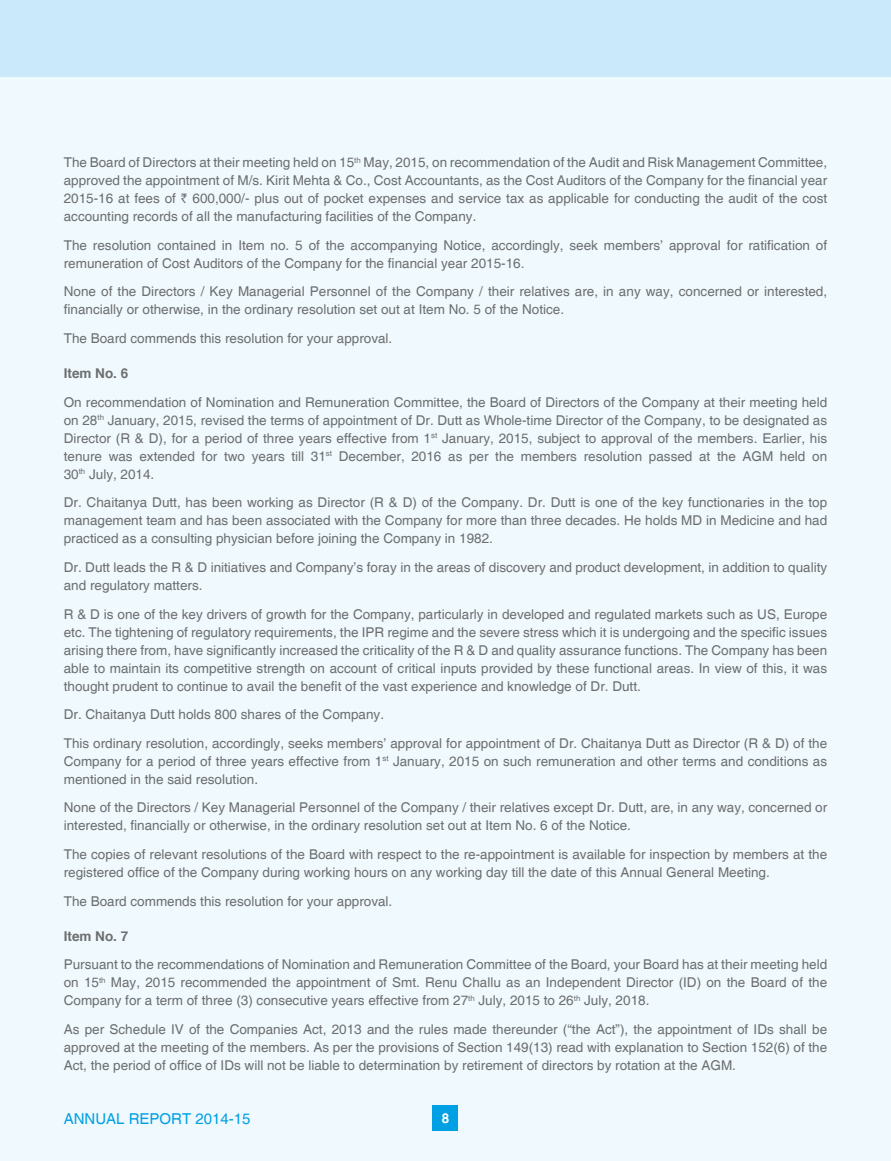
<style>
.page{position:relative;width:891px;height:1161px;background:#f0f9fd}
.page>*{position:absolute;margin:0;border:0;box-sizing:border-box;transform-origin:0 0}
.t1{font:15px "Helvetica";color:#00a0e4}
.t2{font:13.5px/18px "Helvetica";color:#6c6e6f}
.t3{font:700 13.5px "Helvetica";color:#6c6e6f}
.t4{font:700 13.5px "Helvetica";color:#fff}
.s1{font-family:"Rupee"}
</style>
<div class="page">
<div style="left:0;top:0;width:891px;height:77px;background:#cae9fa"></div>
<div style="left:433px;top:1106px;width:25px;height:25px;background:#00a0e4"></div>
<p class="t2" style="left:64px;top:154px;width:765px;text-align:justify">The Board of Directors at their meeting held on 15<sup>th</sup> May, 2015, on recommendation of the Audit and Risk Management Committee, approved the appointment of M/s. Kirit Mehta &amp; Co., Cost Accountants, as the Cost Auditors of the Company for the financial year 2015-16 at fees of <span class="s1">`</span> 600,000/- plus out of pocket expenses and service tax as applicable for conducting the audit of the cost accounting records of all the manufacturing facilities of the Company.</p>
<p class="t2" style="left:64px;top:237px;width:765px">The resolution contained in Item no. 5 of the accompanying Notice, accordingly, seek members’ approval for ratification of remuneration of Cost Auditors of the Company for the financial year 2015-16.</p>
<p class="t2" style="left:64px;top:283px;width:765px">None of the Directors / Key Managerial Personnel of the Company / their relatives are, in any way, concerned or interested, financially or otherwise, in the ordinary resolution set out at Item No. 5 of the Notice.</p>
<p class="t2" style="left:64px;top:330px;width:330px">The Board commends this resolution for your approval.</p>
<p class="t3" style="left:64px;top:365px;width:66px">Item No. 6</p>
<p class="t2" style="left:64px;top:393px;width:765px;text-align:justify">On recommendation of Nomination and Remuneration Committee, the Board of Directors of the Company at their meeting held on 28<sup>th</sup> January, 2015, revised the terms of appointment of Dr. Dutt as Whole-time Director of the Company, to be designated as Director (R &amp; D), for a period of three years effective from 1<sup>st</sup> January, 2015, subject to approval of the members. Earlier, his tenure was extended for two years till 31<sup>st</sup> December, 2016 as per the members resolution passed at the AGM held on 30<sup>th</sup> July, 2014.</p>
<p class="t2" style="left:64px;top:494px;width:765px;text-align:justify">Dr. Chaitanya Dutt, has been working as Director (R &amp; D) of the Company. Dr. Dutt is one of the key functionaries in the top management team and has been associated with the Company for more than three decades. He holds MD in Medicine and had practiced as a consulting physician before joining the Company in 1982.</p>
<p class="t2" style="left:64px;top:559px;width:765px">Dr. Dutt leads the R &amp; D initiatives and Company’s foray in the areas of discovery and product development, in addition to quality and regulatory matters.</p>
<p class="t2" style="left:64px;top:605px;width:765px;text-align:justify">R &amp; D is one of the key drivers of growth for the Company, particularly in developed and regulated markets such as US, Europe etc. The tightening of regulatory requirements, the IPR regime and the severe stress which it is undergoing and the specific issues arising there from, have significantly increased the criticality of the R &amp; D and quality assurance functions. The Company has been able to maintain its competitive strength on account of critical inputs provided by these functional areas. In view of this, it was thought prudent to continue to avail the benefit of the vast experience and knowledge of Dr. Dutt.</p>
<p class="t2" style="left:64px;top:701px;width:765px;line-height:28.7px">Dr. Chaitanya Dutt holds 800 shares of the Company.<br>This ordinary resolution, accordingly, seeks members’ approval for appointment of Dr. Chaitanya Dutt as Director (R &amp; D) of the</p>
<p class="t2" style="left:64px;top:753px;width:765px">Company for a period of three years effective from 1<sup>st</sup> January, 2015 on such remuneration and other terms and conditions as mentioned in the said resolution.</p>
<p class="t2" style="left:64px;top:799px;width:765px">None of the Directors / Key Managerial Personnel of the Company / their relatives except Dr. Dutt, are, in any way, concerned or interested, financially or otherwise, in the ordinary resolution set out at Item No. 6 of the Notice.</p>
<p class="t2" style="left:64px;top:846px;width:765px">The copies of relevant resolutions of the Board with respect to the re-appointment is available for inspection by members at the registered office of the Company during working hours on any working day till the date of this Annual General Meeting.</p>
<p class="t2" style="left:64px;top:892px;width:330px">The Board commends this resolution for your approval.</p>
<p class="t3" style="left:64px;top:927px;width:66px">Item No. 7</p>
<p class="t2" style="left:64px;top:956px;width:765px;text-align:justify">Pursuant to the recommendations of Nomination and Remuneration Committee of the Board, your Board has at their meeting held on 15<sup>th</sup> May, 2015 recommended the appointment of Smt. Renu Challu as an Independent Director (ID) on the Board of the Company for a term of three (3) consecutive years effective from 27<sup>th</sup> July, 2015 to 26<sup>th</sup> July, 2018.</p>
<p class="t2" style="left:64px;top:1021px;width:765px;text-align:justify">As per Schedule IV of the Companies Act, 2013 and the rules made thereunder (“the Act”), the appointment of IDs shall be approved at the meeting of the members. As per the provisions of Section 149(13) read with explanation to Section 152(6) of the Act, the period of office of IDs will not be liable to determination by retirement of directors by rotation at the AGM.</p>
<p class="t1" style="left:64px;top:1110px;width:188px">ANNUAL REPORT 2014-15</p>
<p class="t4" style="left:442px;top:1110px;width:9px">8</p>
</div>
